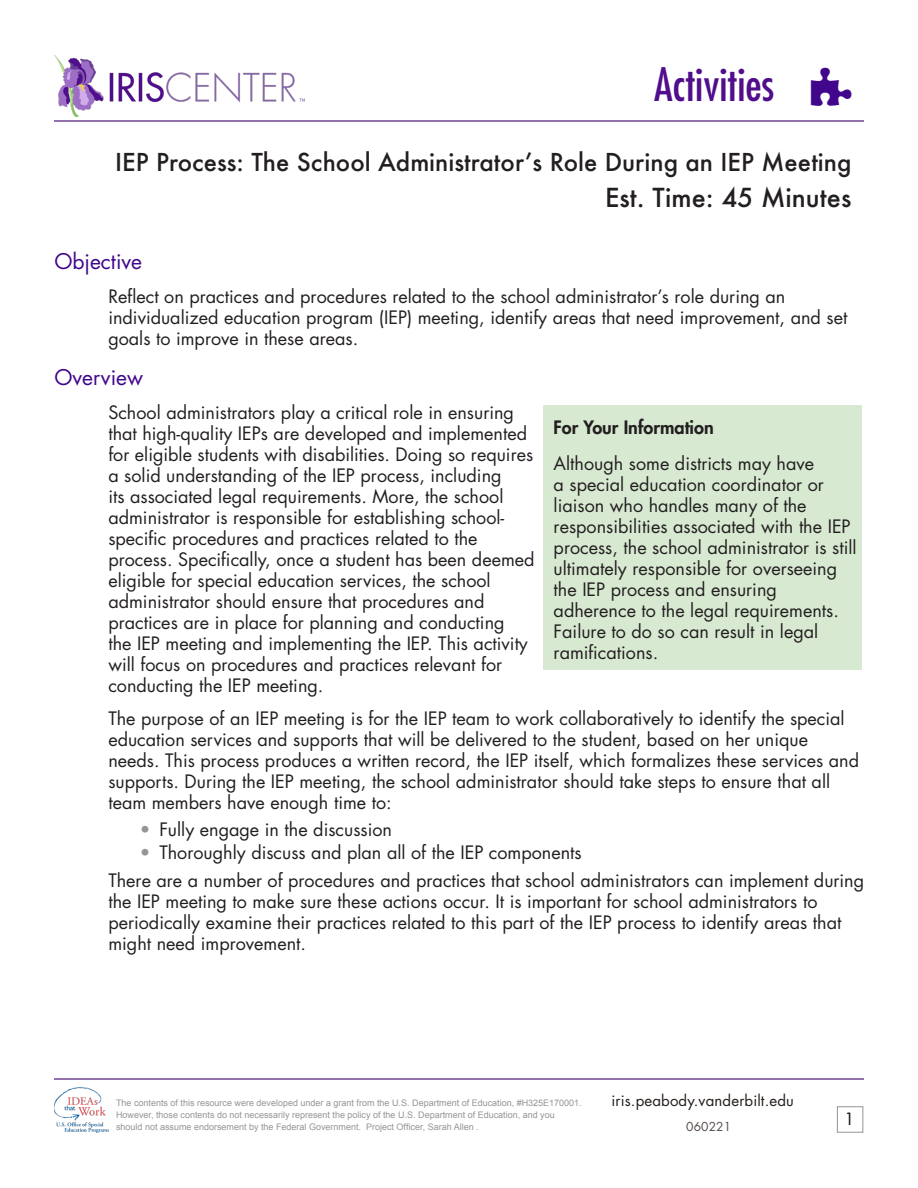
<style>
.page{position:relative;width:918px;height:1188px;background:#fff}
.page>*{position:absolute;margin:0;border:0;box-sizing:border-box;transform-origin:0 0}
.t1{font:condensed 45px "Futura Std";color:#500d8c}
.t2{font:500 25.5px "Futura";color:#231f20}
.t3{font:500 24px "Futura";color:#231f20}
.IRIS__HDR{font:21px "Futura Std";color:#40068b}
.IRIS_Body__no_Indent{font:18px/21px "Futura Std";color:#231f20}
.t4{font:800 18px "Futura Std";color:#231f20}
.t5{font:500 16.5px "Futura Std";color:#231f20}
.t6{font:15px "Futura Std";letter-spacing:.01em;color:#241e1b}
.t7{font:12px "Futura Std";letter-spacing:.01em;color:#524a47}
.OSEP_text{font:9px/12px "Arial";color:#939598}
.s1{color:#939598}
</style>
<div class="page">
<div style="left:837px;top:1106px;width:26px;height:27px;border:1px solid #939598"></div>
<hr style="left:54px;top:1078px;width:810px;height:2px;background:#9170ab">
<img style="left:54px;top:1088px;width:54px;height:44px">
<hr style="left:54px;top:120px;width:810px;height:2px;background:#9170ab">
<img style="left:54px;top:55px;width:250px;height:62px">
<div style="left:543px;top:405px;width:319px;height:265px;background:#d8e9d2"></div>
<p class="t1" style="left:654px;top:57px;width:122px">Activities</p>
<p class="t3" style="left:115px;top:146px;width:738px">IEP Process: The School Administrator’s Role During an IEP Meeting</p>
<p class="t2" style="left:605px;top:180px;width:248px">Est. Time: 45 Minutes</p>
<p class="IRIS__HDR" style="left:54px;top:248px;width:89px">Objective</p>
<p class="IRIS_Body__no_Indent" style="left:108px;top:286px;width:741px">Reflect on practices and procedures related to the school administrator’s role during an individualized education program (IEP) meeting, identify areas that need improvement, and set goals to improve in these areas.</p>
<p class="IRIS__HDR" style="left:54px;top:364px;width:90px">Overview</p>
<p class="IRIS_Body__no_Indent" style="left:108px;top:402px;width:428px">School administrators play a critical role in ensuring that high-quality IEPs are developed and implemented for eligible students with disabilities. Doing so requires a solid understanding of the IEP process, including<br>its associated legal requirements. More, the school administrator is responsible for establishing school&shy;specific procedures and practices related to the process. Specifically, once a student has been deemed eligible for special education services, the school administrator should ensure that procedures and practices are in place for planning and conducting<br>the IEP meeting and implementing the IEP. This activity will focus on procedures and practices relevant for conducting the IEP meeting.</p>
<p class="IRIS_Body__no_Indent" style="left:108px;top:708px;width:752px">The purpose of an IEP meeting is for the IEP team to work collaboratively to identify the special education services and supports that will be delivered to the student, based on her unique needs. This process produces a written record, the IEP itself, which formalizes these services and supports. During the IEP meeting, the school administrator should take steps to ensure that all team members have enough time to:</p>
<p class="IRIS_Body__no_Indent" style="left:140px;top:819px;width:254px"><span class="s1">•</span> Fully engage in the discussion</p>
<p class="IRIS_Body__no_Indent" style="left:140px;top:842px;width:443px"><span class="s1">•</span> Thoroughly discuss and plan all of the IEP components</p>
<p class="IRIS_Body__no_Indent" style="left:108px;top:870px;width:757px">There are a number of procedures and practices that school administrators can implement during the IEP meeting to make sure these actions occur. It is important for school administrators to periodically examine their practices related to this part of the IEP process to identify areas that might need improvement.</p>
<p class="t4" style="left:554px;top:416px;width:162px">For Your Information</p>
<p class="IRIS_Body__no_Indent" style="left:554px;top:453px;width:305px">Although some districts may have<br>a special education coordinator or liaison who handles many of the responsibilities associated with the IEP process, the school administrator is still ultimately responsible for overseeing the IEP process and ensuring adherence to the legal requirements.<br>Failure to do so can result in legal ramifications.</p>
<p class="OSEP_text" style="left:116px;top:1097px;width:467px">The contents of this resource were developed under a grant from the U.S. Department of Education, #H325E170001.<br>However, those contents do not necessarily represent the policy of the U.S. Department of Education, and you should not assume endorsement by the Federal Government. Project Officer, Sarah Allen .</p>
<p class="t6" style="left:611px;top:1091px;width:184px">iris.peabody.vanderbilt.edu</p>
<p class="t7" style="left:686px;top:1119px;width:46px">060221</p>
<p class="t5" style="left:845px;top:1109px;width:11px">1</p>
</div>
